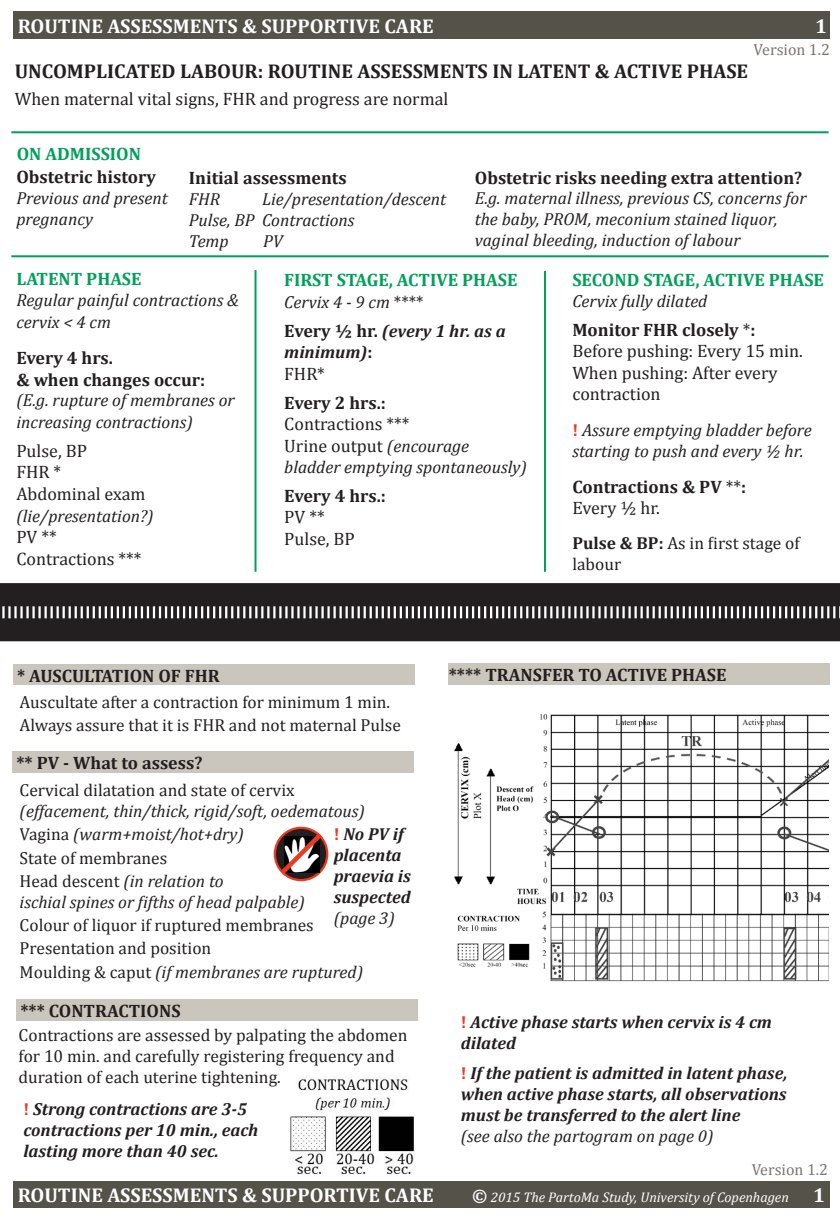
<style>
.page{position:relative;width:840px;height:1219px;background:#fff}
.page>*{position:absolute;margin:0;border:0;box-sizing:border-box;transform-origin:0 0}
.t1{font:700 20px "Cambria";color:#fff}
.t2{font:700 20px "Cambria";color:#231f20}
.t3{font:700 18px "Cambria";color:#231f20}
.t4{font:18px "Cambria";color:#231f20}
.t5{font:700 18px "Cambria";color:#00a05a}
.t6{font:italic 17.4px/20.8px "Cambria";color:#231f20}
.t7{font:17.4px/20.8px "Cambria";color:#231f20}
.t8{font:italic 700 17.4px/20.8px "Cambria";color:#231f20}
.t9{font:16px "Cambria";color:#79776e}
.t10{font:italic 14px "Cambria";color:#fff}
.s1{font-style:normal}
.s2{font-style:normal;font-size:18px}
.s3{font-style:italic;font-size:17.4px}
.s4{font-weight:400}
.s5{font-weight:700;font-style:normal;color:#ef3822}
.s6{font-weight:700}
.s7{font-style:normal;color:#ef3822}
.s8{font-weight:700;font-style:normal;font-size:18px}
.s9{font-weight:700;font-style:normal;font-size:20px}
</style>
<div class="page">
<img style="left:290px;top:1076px;width:124px;height:99px">
<div style="left:13px;top:11px;width:816px;height:28px;background:#55524a"></div>
<div style="left:13px;top:1181px;width:816px;height:27px;background:#55524a"></div>
<hr style="left:254px;top:270px;width:2px;height:302px;background:#00a05a">
<hr style="left:543px;top:271px;width:2px;height:301px;background:#00a05a">
<hr style="left:11px;top:255px;width:817px;height:2px;background:#00a05a">
<hr style="left:11px;top:131px;width:817px;height:2px;background:#00a05a">
<div style="left:13px;top:664px;width:401px;height:21px;background:#cac6bd"></div>
<div style="left:13px;top:752px;width:400px;height:21px;background:#cac6bd"></div>
<div style="left:273px;top:827px;width:55px;height:54px;border:2px solid #ef3822;border-radius:50%"></div>
<svg style="left:276px;top:829px;width:50px;height:49px"></svg>
<div style="left:16px;top:999px;width:401px;height:22px;background:#cac6bd"></div>
<div style="left:448px;top:663px;width:381px;height:22px;background:#cac6bd"></div>
<div style="left:0;top:583px;width:839px;height:58px;background:#231f20"></div>
<svg style="left:0;top:604px;width:839px;height:17px"></svg>
<img style="left:454px;top:713px;width:374px;height:269px">
<p class="t1" style="left:18px;top:12px;width:417px">ROUTINE ASSESSMENTS &amp; SUPPORTIVE CARE</p>
<p class="t1" style="left:814px;top:12px;width:13px">1</p>
<p class="t9" style="left:753px;top:40px;width:78px">Version 1.2</p>
<p class="t2" style="left:15px;top:57px;width:734px">UNCOMPLICATED LABOUR: ROUTINE ASSESSMENTS IN LATENT &amp; ACTIVE PHASE</p>
<p class="t4" style="left:15px;top:88px;width:435px">When maternal vital signs, FHR and progress are normal</p>
<p class="t5" style="left:17px;top:141px;width:126px">ON ADMISSION</p>
<p class="t3" style="left:16px;top:165px;width:141px">Obstetric history</p>
<p class="t6" style="left:16px;top:187px;width:153px">Previous and present</p>
<p class="t6" style="left:16px;top:208px;width:78px">pregnancy</p>
<p class="t3" style="left:189px;top:165px;width:159px">Initial assessments</p>
<p class="t6" style="left:189px;top:188px;width:33px">FHR</p>
<p class="t6" style="left:262px;top:188px;width:185px">Lie/presentation/descent</p>
<p class="t6" style="left:189px;top:209px;width:167px">Pulse, BP Contractions</p>
<p class="t6" style="left:189px;top:230px;width:41px">Temp</p>
<p class="t6" style="left:263px;top:230px;width:21px">PV</p>
<p class="t3" style="left:474px;top:165px;width:329px">Obstetric risks needing extra attention?</p>
<p class="t6" style="left:474px;top:187px;width:333px">E.g. maternal illness, previous CS, concerns for the baby, PROM, meconium stained liquor,</p>
<p class="t6" style="left:474px;top:229px;width:267px">vaginal bleeding, induction of labour</p>
<p class="t5" style="left:16px;top:267px;width:127px">LATENT PHASE</p>
<p class="t6" style="left:16px;top:289px;width:224px">Regular painful contractions &amp;</p>
<p class="t6" style="left:16px;top:311px;width:96px">cervix &lt; 4 cm</p>
<p class="t3" style="left:16px;top:345px;width:98px">Every 4 hrs.</p>
<p class="t3" style="left:16px;top:367px;width:190px">&amp; when changes occur:</p>
<p class="t6" style="left:16px;top:389px;width:219px;line-height:21.6px">(E.g. rupture of membranes or increasing contractions)</p>
<p class="t4" style="left:16px;top:440px;width:72px">Pulse, BP</p>
<p class="t4" style="left:16px;top:462px;width:46px">FHR *</p>
<p class="t4" style="left:16px;top:483px;width:130px">Abdominal exam</p>
<p class="t6" style="left:16px;top:505px;width:139px">(lie/presentation?)</p>
<p class="t4" style="left:16px;top:526px;width:42px">PV **</p>
<p class="t4" style="left:16px;top:548px;width:127px">Contractions ***</p>
<p class="t5" style="left:284px;top:268px;width:234px">FIRST STAGE, ACTIVE PHASE</p>
<p class="t6" style="left:284px;top:291px;width:141px">Cervix 4 - 9 cm <span class="s1">****</span></p>
<p class="t8" style="left:284px;top:319px;width:223px;line-height:21.6px"><span class="s2">Every ½ hr.</span> (every 1 hr. as a minimum)<span class="s2">:</span></p>
<p class="t4" style="left:284px;top:363px;width:42px">FHR*</p>
<p class="t3" style="left:284px;top:390px;width:103px">Every 2 hrs.:</p>
<p class="t4" style="left:284px;top:414px;width:127px">Contractions ***</p>
<p class="t4" style="left:284px;top:435px;width:186px">Urine output <span class="s3">(encourage</span></p>
<p class="t6" style="left:284px;top:456px;width:244px">bladder emptying spontaneously)</p>
<p class="t3" style="left:284px;top:483px;width:103px">Every 4 hrs.:</p>
<p class="t4" style="left:284px;top:507px;width:42px">PV **</p>
<p class="t4" style="left:284px;top:528px;width:72px">Pulse, BP</p>
<p class="t5" style="left:572px;top:267px;width:253px">SECOND STAGE, ACTIVE PHASE</p>
<p class="t6" style="left:572px;top:290px;width:136px">Cervix fully dilated</p>
<p class="t3" style="left:572px;top:317px;width:185px">Monitor FHR closely <span class="s4">*</span>:</p>
<p class="t4" style="left:572px;top:340px;width:232px">Before pushing: Every 15 min.</p>
<p class="t4" style="left:572px;top:362px;width:206px">When pushing: After every</p>
<p class="t4" style="left:572px;top:384px;width:90px">contraction</p>
<p class="t6" style="left:572px;top:419px;width:241px"><span class="s5">!</span> Assure emptying bladder before starting to push and every ½ hr.</p>
<p class="t3" style="left:572px;top:474px;width:175px">Contractions &amp; PV <span class="s4">**</span>:</p>
<p class="t4" style="left:572px;top:497px;width:89px">Every ½ hr.</p>
<p class="t7" style="left:572px;top:533px;width:229px"><span class="s6">Pulse &amp; BP:</span> As in first stage of labour</p>
<p class="t3" style="left:17px;top:663px;width:204px">* AUSCULTATION OF FHR</p>
<p class="t7" style="left:20px;top:691px;width:372px">Auscultate after a contraction for minimum 1 min.</p>
<p class="t7" style="left:20px;top:715px;width:382px">Always assure that it is FHR and not maternal Pulse</p>
<p class="t3" style="left:16px;top:751px;width:187px">** PV - What to assess?</p>
<p class="t7" style="left:20px;top:780px;width:276px">Cervical dilatation and state of cervix</p>
<p class="t6" style="left:20px;top:800px;width:347px">(effacement, thin/thick, rigid/soft, oedematous)</p>
<p class="t6" style="left:20px;top:823px;width:226px"><span class="s1">Vagina</span> (warm+moist/hot+dry)</p>
<p class="t7" style="left:20px;top:847px;width:149px">State of membranes</p>
<p class="t6" style="left:20px;top:870px;width:205px"><span class="s1">Head descent</span> (in relation to</p>
<p class="t6" style="left:20px;top:891px;width:287px">ischial spines or fifths of head palpable)</p>
<p class="t7" style="left:20px;top:915px;width:295px">Colour of liquor if ruptured membranes</p>
<p class="t7" style="left:20px;top:938px;width:193px">Presentation and position</p>
<p class="t6" style="left:20px;top:961px;width:345px"><span class="s1">Moulding &amp; caput</span> (if membranes are ruptured)</p>
<p class="t8" style="left:333px;top:823px;width:78px"><span class="s7">!</span> No PV if placenta praevia is suspected</p>
<p class="t6" style="left:333px;top:907px;width:63px">(page 3)</p>
<p class="t3" style="left:20px;top:998px;width:162px">*** CONTRACTIONS</p>
<p class="t7" style="left:19px;top:1025px;width:390px">Contractions are assessed by palpating the abdomen for 10 min. and carefully registering frequency and duration of each uterine tightening.</p>
<p class="t8" style="left:23px;top:1098px;width:236px"><span class="s7">!</span> Strong contractions are 3-5 contractions per 10 min., each lasting more than 40 sec.</p>
<p class="t3" style="left:448px;top:662px;width:279px">**** TRANSFER TO ACTIVE PHASE</p>
<p class="t8" style="left:460px;top:1011px;width:312px"><span class="s7">!</span> Active phase starts when cervix is 4 cm dilated</p>
<p class="t8" style="left:460px;top:1062px;width:328px"><span class="s7">!</span> If the patient is admitted in latent phase,</p>
<p class="t8" style="left:460px;top:1083px;width:327px">when active phase starts, all observations must be transferred to the alert line</p>
<p class="t6" style="left:460px;top:1124px;width:254px">(see also the partogram on page 0)</p>
<p class="t9" style="left:751px;top:1160px;width:78px">Version 1.2</p>
<p class="t1" style="left:18px;top:1181px;width:417px">ROUTINE ASSESSMENTS &amp; SUPPORTIVE CARE</p>
<p class="t10" style="left:472px;top:1188px;width:354px"><span class="s8">©</span> 2015 The PartoMa Study, University of Copenhagen <span class="s9">1</span></p>
</div>
